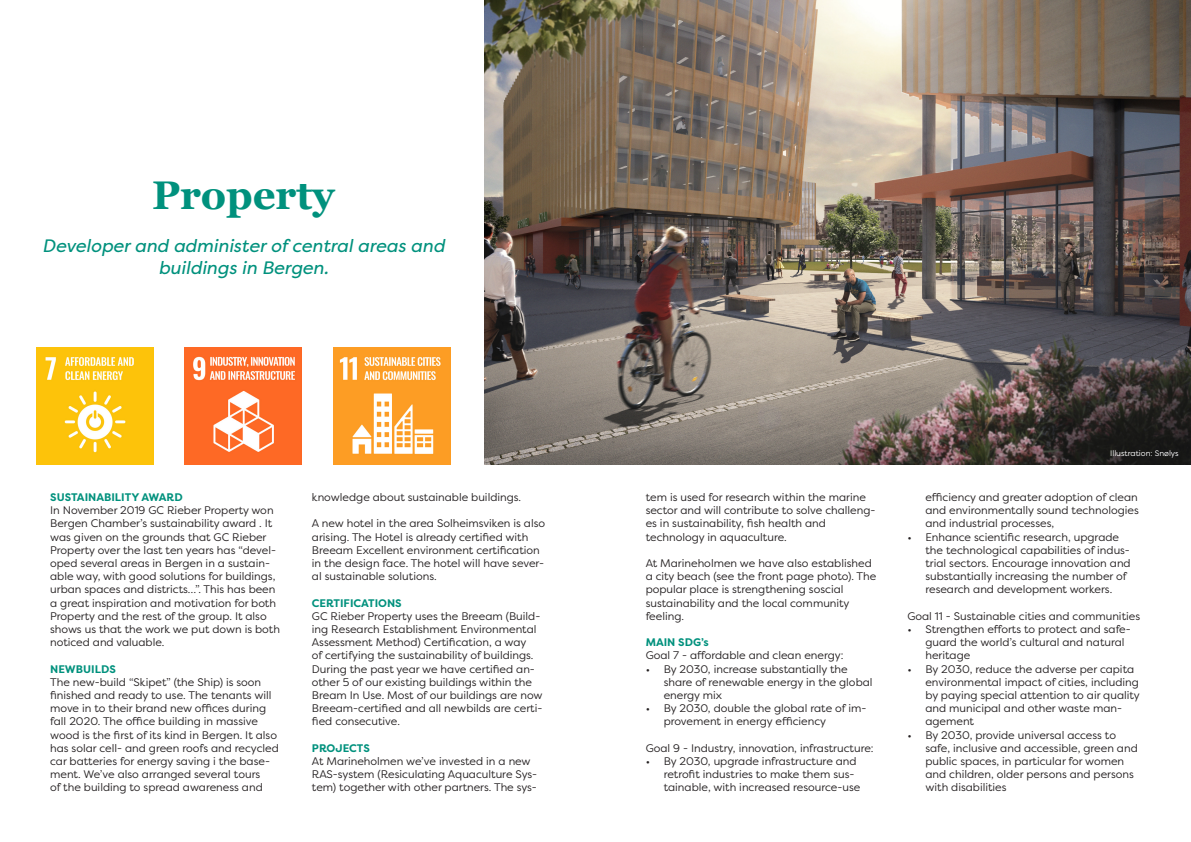
<style>
.page{position:relative;width:1191px;height:842px;background:#fff}
.page>*{position:absolute;margin:0;border:0;box-sizing:border-box;transform-origin:0 0}
.t1{font:700 40px "Georgia";color:#00917d}
.t2{font:italic 18px/21.6px "Filson Pro";color:#00917d;text-align:center}
.t3{font:11px/13.2px "Filson Pro";color:#231f20}
.t4{font:700 11px "Filson Pro";color:#00917d}
.t5{font:8px "Filson Pro";color:#fff}
</style>
<div class="page">
<img style="left:36px;top:347px;width:117px;height:117px">
<img style="left:185px;top:347px;width:117px;height:117px">
<img style="left:334px;top:347px;width:117px;height:117px">
<img style="left:485px;top:0;width:706px;height:464px">
<p class="t1" style="left:152px;top:170px;width:184px">Property</p>
<p class="t2" style="left:42px;top:235px;width:404px">Developer and administer of central areas and buildings in Bergen.</p>
<p class="t4" style="left:50px;top:490px;width:134px">SUSTAINABILITY AWARD</p>
<p class="t3" style="left:50px;top:503px;width:231px">In November 2019 GC Rieber Property won Bergen Chamber’s sustainability award . It was given on the grounds that GC Rieber Property over the last ten years has “devel&shy;oped several areas in Bergen in a sustain&shy;able way, with good solutions for buildings, urban spaces and districts…”. This has been a great inspiration and motivation for both Property and the rest of the group. It also shows us that the work we put down is both noticed and valuable.</p>
<p class="t4" style="left:50px;top:662px;width:67px">NEWBUILDS</p>
<p class="t3" style="left:50px;top:675px;width:230px">The new-build “Skipet” (the Ship) is soon finished and ready to use. The tenants will move in to their brand new offices during fall 2020. The office building in massive wood is the first of its kind in Bergen. It also has solar cell- and green roofs and recycled car batteries for energy saving i the base&shy;ment. We’ve also arranged several tours<br>of the building to spread awareness and</p>
<p class="t3" style="left:312px;top:490px;width:211px">knowledge about sustainable buildings.</p>
<p class="t3" style="left:312px;top:517px;width:235px">A new hotel in the area Solheimsviken is also arising. The Hotel is already certified with Breeam Excellent environment certification in the design face. The hotel will have sever&shy;al sustainable solutions.</p>
<p class="t4" style="left:312px;top:596px;width:91px">CERTIFICATIONS</p>
<p class="t3" style="left:312px;top:609px;width:232px">GC Rieber Property uses the Breeam (Build&shy;ing Research Establishment Environmental Assessment Method) Certification, a way<br>of certifying the sustainability of buildings.<br>During the past year we have certified an&shy;other 5 of our existing buildings within the Bream In Use. Most of our buildings are now Breeam-certified and all newbilds are certi&shy;fied consecutive.</p>
<p class="t4" style="left:312px;top:741px;width:59px">PROJECTS</p>
<p class="t3" style="left:312px;top:754px;width:227px">At Marineholmen we’ve invested in a new<br>RAS-system (Resiculating Aquaculture Sys&shy;tem) together with other partners. The sys-</p>
<p class="t3" style="left:645px;top:490px;width:231px">tem is used for research within the marine sector and will contribute to solve challeng&shy;es in sustainability, fish health and</p>
<p class="t3" style="left:645px;top:530px;width:143px">technology in aquaculture.</p>
<p class="t3" style="left:645px;top:556px;width:232px">At Marineholmen we have also established a city beach (see the front page photo). The popular place is strengthening soscial</p>
<p class="t3" style="left:645px;top:596px;width:205px">sustainability and the local community</p>
<p class="t3" style="left:645px;top:609px;width:40px">feeling.</p>
<p class="t4" style="left:645px;top:635px;width:65px">MAIN SDG’s</p>
<p class="t3" style="left:645px;top:649px;width:199px">Goal 7 - affordable and clean energy:</p>
<p class="t3" style="left:663px;top:662px;width:210px;text-indent:-18px">• By 2030, increase substantially the share of renewable energy in the global energy mix</p>
<p class="t3" style="left:663px;top:701px;width:204px;text-indent:-18px">• By 2030, double the global rate of im&shy;provement in energy efficiency</p>
<p class="t3" style="left:645px;top:741px;width:229px">Goal 9 - Industry, innovation, infrastructure:</p>
<p class="t3" style="left:663px;top:754px;width:198px;text-indent:-18px">• By 2030, upgrade infrastructure and retrofit industries to make them sus&shy;tainable, with increased resource-use</p>
<p class="t5" style="left:1110px;top:448px;width:70px">Illustration: Snølys</p>
<p class="t3" style="left:925px;top:490px;width:215px;text-align:justify">efficiency and greater adoption of clean and environmentally sound technologies and industrial processes,</p>
<p class="t3" style="left:925px;top:530px;width:207px;text-indent:-18px">• Enhance scientific research, upgrade the technological capabilities of indus&shy;trial sectors. Encourage innovation and substantially increasing the number of research and development workers.</p>
<p class="t3" style="left:907px;top:609px;width:234px">Goal 11 - Sustainable cities and communities</p>
<p class="t3" style="left:925px;top:622px;width:207px;text-indent:-18px">• Strengthen efforts to protect and safe&shy;guard the world’s cultural and natural heritage</p>
<p class="t3" style="left:925px;top:662px;width:216px;text-indent:-18px">• By 2030, reduce the adverse per capita environmental impact of cities, including by paying special attention to air quality and municipal and other waste man&shy;agement</p>
<p class="t3" style="left:925px;top:728px;width:214px;text-indent:-18px">• By 2030, provide universal access to safe, inclusive and accessible, green and public spaces, in particular for women and children, older persons and persons with disabilities</p>
</div>
